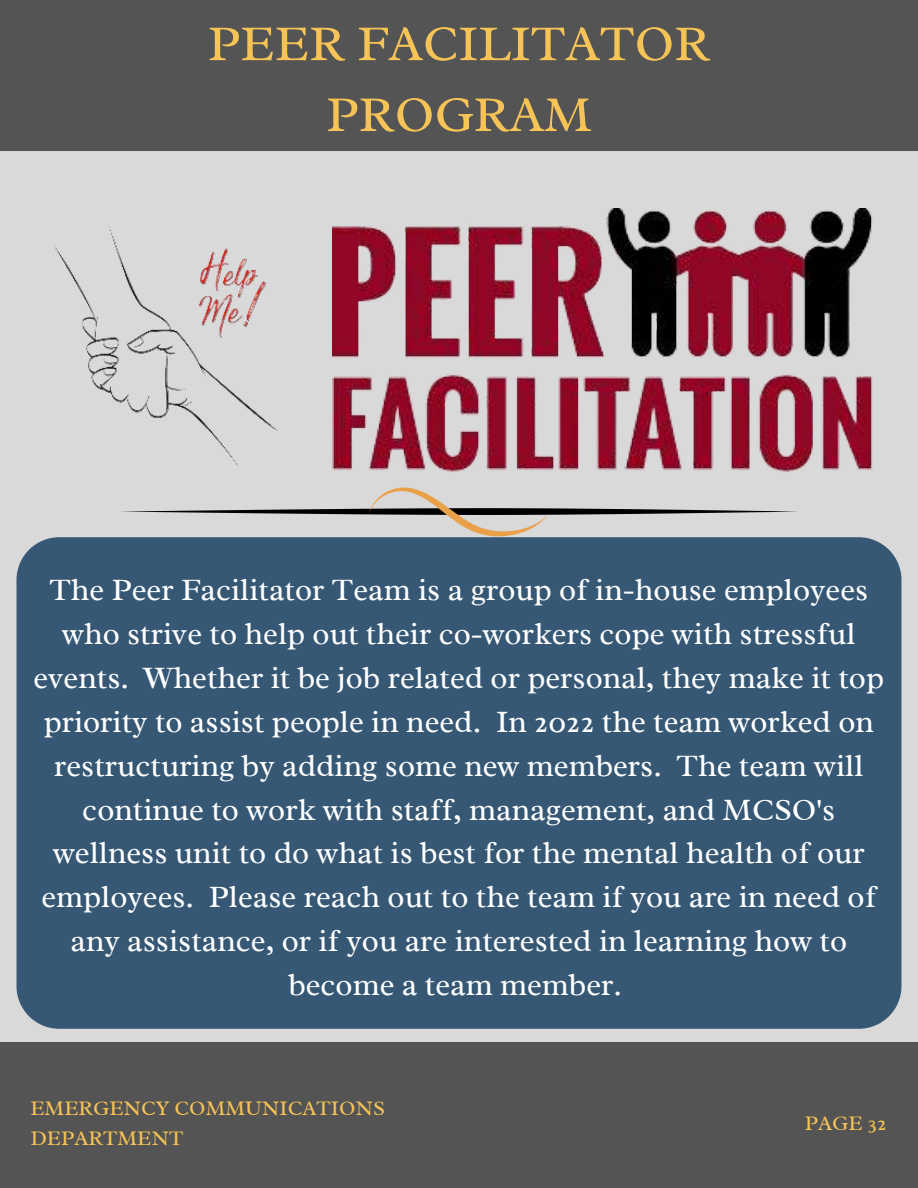
<style>
.page{position:relative;width:918px;height:1188px;background:#545454}
.page>*{position:absolute;margin:0;border:0;box-sizing:border-box;transform-origin:0 0}
.t1{font:51px/70.8px "Radley";color:#f5c356;text-align:center}
.t2{font:31.5px/43.8px "Radley";color:#fff;text-align:center}
.t3{font:21px/29.2px "Radley";color:#f5c356}
</style>
<div class="page">
<div style="left:0;top:151px;width:918px;height:891px;background:#d9d9d9"></div>
<img style="left:333px;top:209px;width:540px;height:263px">
<img style="left:53px;top:226px;width:225px;height:239px">
<svg style="left:121px;top:487px;width:676px;height:50px"></svg>
<div style="left:16px;top:537px;width:886px;height:492px;background:#365874"></div>
<h1 class="t1" style="left:208px;top:8px;width:504px">PEER FACILITATOR<br>PROGRAM</h1>
<p class="t2" style="left:34px;top:568px;width:852px">The Peer Facilitator Team is a group of in-house employees who strive to help out their co-workers cope with stressful events. Whether it be job related or personal, they make it top priority to assist people in need. In 2022 the team worked on restructuring by adding some new members. The team will continue to work with staff, management, and MCSO's wellness unit to do what is best for the mental health of our employees. Please reach out to the team if you are in need of any assistance, or if you are interested in learning how to become a team member.</p>
<p class="t3" style="left:30px;top:1094px;width:356px">EMERGENCY COMMUNICATIONS<br>DEPARTMENT</p>
<p class="t3" style="left:805px;top:1108px;width:83px">PAGE 32</p>
</div>
